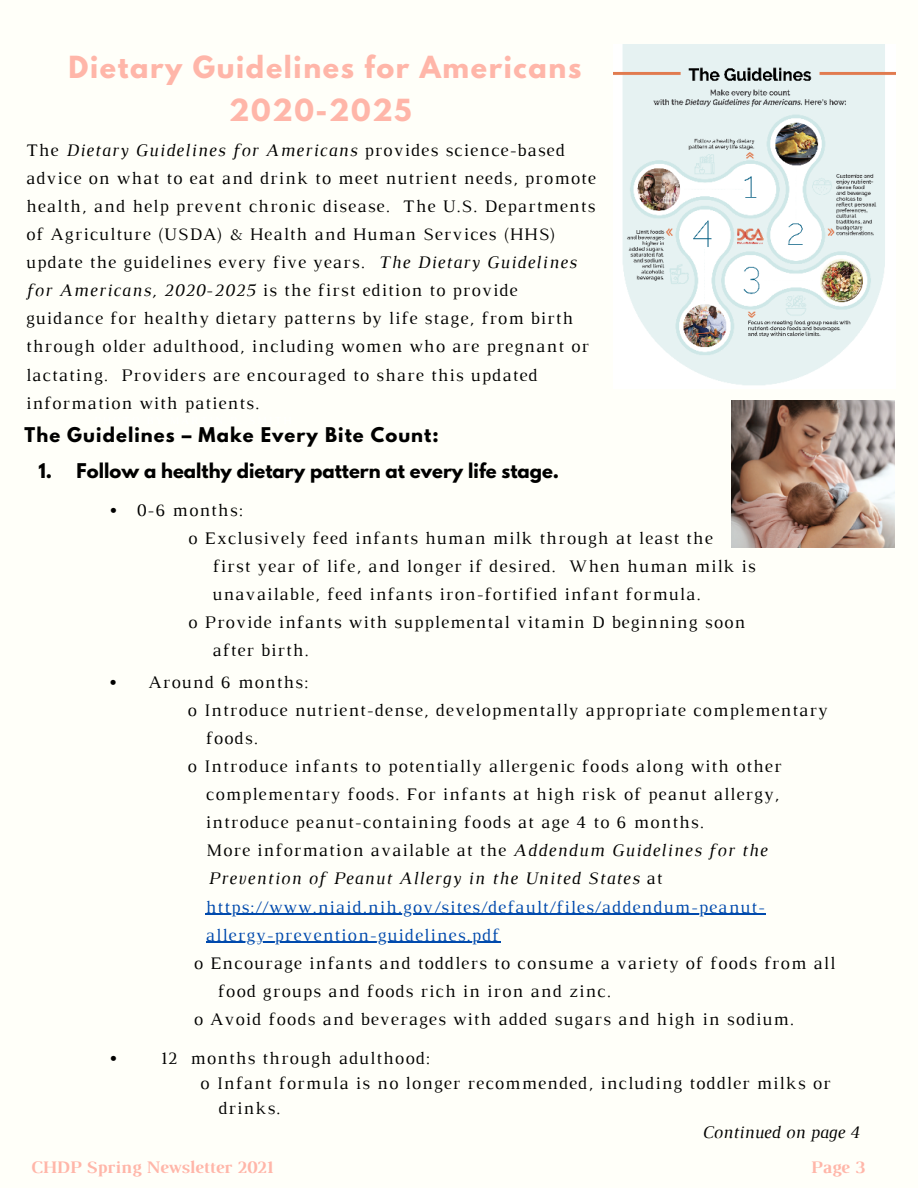
<style>
.page{position:relative;width:918px;height:1188px;background:#fffff9}
.page>*{position:absolute;margin:0;border:0;box-sizing:border-box;transform-origin:0 0}
.t1{font:700 27px/42.8px "League Spartan";letter-spacing:.06em;color:#ffb6a9;text-align:center}
.t2{font:18px/28.2px "Luthier";letter-spacing:.06em;color:#000}
.t3{font:18px "Luthier";letter-spacing:.06em;color:#004aad}
.t4{font:700 18px "League Spartan";color:#000}
.t5{font:italic 18px "Luthier";letter-spacing:.06em;color:#000}
.t6{font:700 18px "League Spartan";letter-spacing:.06em;color:#000}
.t7{font:700 18px "Luthier";color:#ffb6a9}
.t8{font:italic 18px "Luthier";color:#000}
.s1{font-style:italic}
.s2{font-style:normal}
</style>
<div class="page">
<img style="left:614px;top:45px;width:281px;height:340px">
<img style="left:732px;top:400px;width:163px;height:148px">
<hr style="left:206px;top:914px;width:560px;height:1px;background:#004aad">
<hr style="left:206px;top:942px;width:294px;height:1px;background:#004aad">
<p class="t1" style="left:69px;top:50px;width:514px">Dietary Guidelines for Americans<br>2020-2025</p>
<p class="t2" style="left:26px;top:137px;width:571px">The <span class="s1">Dietary Guidelines for Americans</span> provides science-based advice on what to eat and drink to meet nutrient needs, promote health, and help prevent chronic disease. The U.S. Departments of Agriculture (USDA) &amp; Health and Human Services (HHS) update the guidelines every five years. <span class="s1">The Dietary Guidelines for Americans, 2020-2025</span> is the first edition to provide guidance for healthy dietary patterns by life stage, from birth through older adulthood, including women who are pregnant or lactating. Providers are encouraged to share this updated information with patients.</p>
<p class="t6" style="left:25px;top:426px;width:416px">The Guidelines – Make Every Bite Count:</p>
<p class="t4" style="left:38px;top:462px;width:522px">1. Follow a healthy dietary pattern at every life stage.</p>
<p class="t2" style="left:109px;top:497px;width:135px">• 0-6 months:</p>
<p class="t2" style="left:188px;top:525px;width:526px">o Exclusively feed infants human milk through at least the</p>
<p class="t2" style="left:213px;top:553px;width:544px">first year of life, and longer if desired. When human milk is</p>
<p class="t2" style="left:212px;top:581px;width:490px">unavailable, feed infants iron-fortified infant formula.</p>
<p class="t2" style="left:188px;top:609px;width:559px">o Provide infants with supplemental vitamin D beginning soon</p>
<p class="t2" style="left:212px;top:638px;width:98px">after birth.</p>
<p class="t2" style="left:109px;top:669px;width:201px">• Around 6 months:</p>
<p class="t2" style="left:188px;top:697px;width:641px">o Introduce nutrient-dense, developmentally appropriate complementary</p>
<p class="t2" style="left:206px;top:725px;width:53px">foods.</p>
<p class="t2" style="left:188px;top:753px;width:595px">o Introduce infants to potentially allergenic foods along with other</p>
<p class="t2" style="left:206px;top:781px;width:575px">complementary foods. For infants at high risk of peanut allergy,</p>
<p class="t2" style="left:206px;top:810px;width:500px">introduce peanut-containing foods at age 4 to 6 months.</p>
<p class="t2" style="left:206px;top:838px;width:563px">More information available at the <span class="s1">Addendum Guidelines for the</span></p>
<p class="t5" style="left:208px;top:872px;width:456px">Prevention of Peanut Allergy in the United States <span class="s2">at</span></p>
<p class="t3" style="left:206px;top:900px;width:561px">https://www.niaid.nih.gov/sites/default/files/addendum-peanut-</p>
<p class="t3" style="left:206px;top:928px;width:295px">allergy-prevention-guidelines.pdf</p>
<p class="t2" style="left:194px;top:950px;width:643px">o Encourage infants and toddlers to consume a variety of foods from all</p>
<p class="t2" style="left:218px;top:978px;width:394px">food groups and foods rich in iron and zinc.</p>
<p class="t2" style="left:194px;top:1006px;width:602px">o Avoid foods and beverages with added sugars and high in sodium.</p>
<p class="t2" style="left:109px;top:1045px;width:10px">•</p>
<p class="t2" style="left:161px;top:1045px;width:270px">12 months through adulthood:</p>
<p class="t2" style="left:200px;top:1070px;width:632px">o Infant formula is no longer recommended, including toddler milks or</p>
<p class="t2" style="left:218px;top:1095px;width:63px">drinks.</p>
<p class="t7" style="left:30px;top:1161px;width:244px">CHDP Spring Newsletter 2021</p>
<p class="t8" style="left:702px;top:1126px;width:159px">Continued on page 4</p>
<p class="t7" style="left:810px;top:1161px;width:56px">Page 3</p>
</div>
